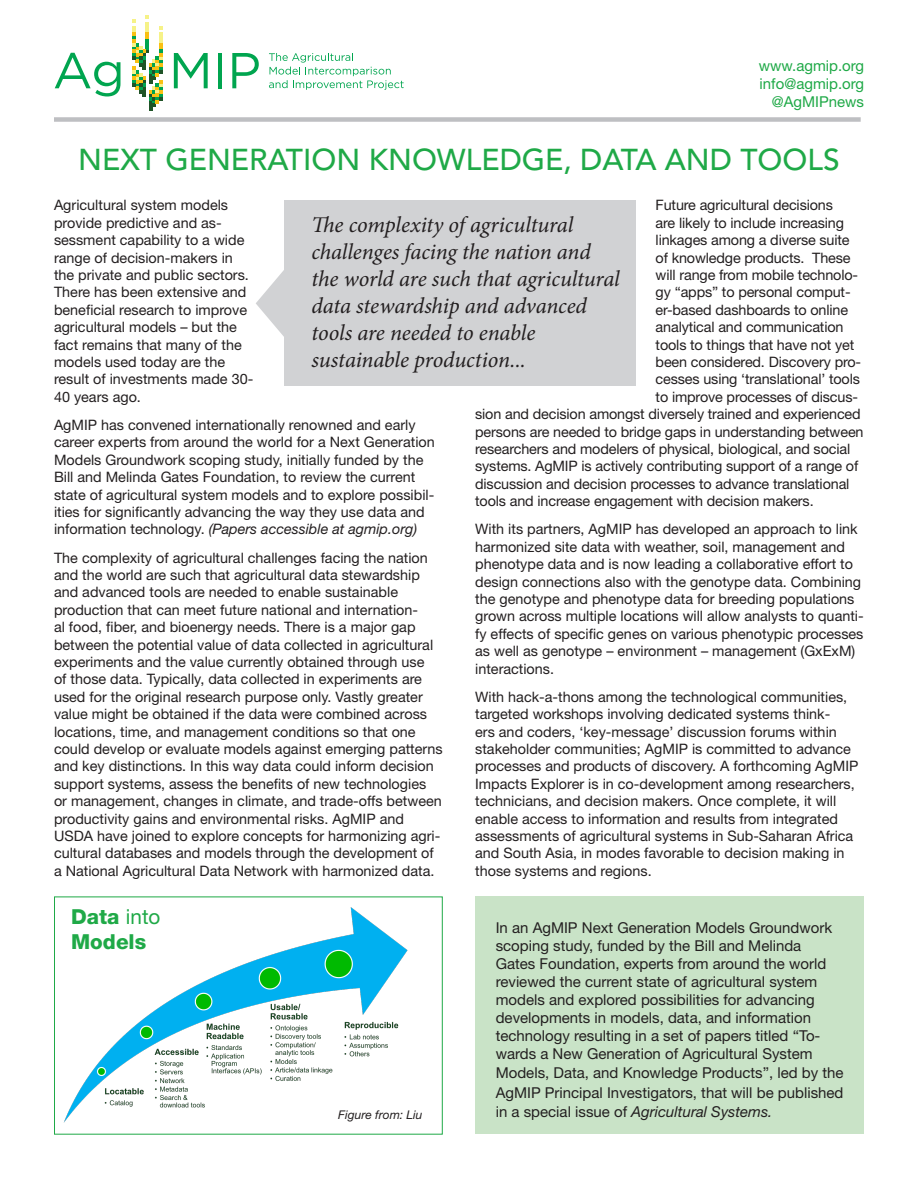
<style>
.page{position:relative;width:918px;height:1188px;background:#fff}
.page>*{position:absolute;margin:0;border:0;box-sizing:border-box;transform-origin:0 0}
.t1{font:500 30px "Avenir";color:#1fa947}
.t2{font:italic 22.5px/27px "Minion Pro";letter-spacing:-.01em;color:#231f20}
.t3{font:800 20.7px "Helvetica Neue LT Std";color:#1fa947}
.t4{font:15px/18px "Helvetica Neue LT Std";color:#231f20}
.t5{font:15px "Helvetica Neue LT Std";color:#1fa947}
.t6{font:14.4px/17.4px "Helvetica Neue LT Std";color:#231f20}
.t7{font:italic 12px "Helvetica Neue LT Std";color:#231f20}
.s1{font-style:italic}
.s2{font-weight:400}
</style>
<div class="page">
<svg style="left:55px;top:53px;width:65px;height:44px"></svg>
<svg style="left:174px;top:53px;width:34px;height:35px"></svg>
<hr style="left:218px;top:53px;width:4px;height:35px;background:#00a54f">
<svg style="left:232px;top:53px;width:27px;height:35px"></svg>
<svg style="left:269px;top:53px;width:134px;height:37px"></svg>
<svg style="left:132px;top:16px;width:31px;height:94px"></svg>
<div style="left:475px;top:896px;width:389px;height:238px;background:#c9e3c7"></div>
<div style="left:284px;top:200px;width:351px;height:186px;background:#d1d2d4"></div>
<svg style="left:256px;top:270px;width:28px;height:67px"></svg>
<div style="left:54px;top:117px;width:807px;height:5px;background:#bebfc2"></div>
<img style="left:64px;top:908px;width:344px;height:214px">
<div style="left:54px;top:896px;width:389px;height:239px;border:1px solid #1fa947"></div>
<div style="left:71px;top:910px;width:124px;height:74px;background:#fff"></div>
<p class="t5" style="left:759px;top:56px;width:107px">www.agmip.org</p>
<p class="t5" style="left:760px;top:74px;width:106px">info@agmip.org</p>
<p class="t5" style="left:772px;top:92px;width:94px">@AgMIPnews</p>
<p class="t1" style="left:78px;top:142px;width:763px">NEXT GENERATION KNOWLEDGE, DATA AND TOOLS</p>
<p class="t6" style="left:54px;top:196px;width:201px">Agricultural system models provide predictive and as&shy;sessment capability to a wide range of decision-makers in the private and public sectors.<br>There has been extensive and beneficial research to improve agricultural models – but the fact remains that many of the models used today are the result of investments made 30-<br>40 years ago.</p>
<p class="t6" style="left:54px;top:416px;width:382px">AgMIP has convened internationally renowned and early career experts from around the world for a Next Generation Models Groundwork scoping study, initially funded by the Bill and Melinda Gates Foundation, to review the current state of agricultural system models and to explore possibil&shy;ities for significantly advancing the way they use data and information technology. <span class="s1">(Papers accessible at agmip.org)</span></p>
<p class="t6" style="left:54px;top:549px;width:390px">The complexity of agricultural challenges facing the nation and the world are such that agricultural data stewardship and advanced tools are needed to enable sustainable production that can meet future national and internation-<br>al food, fiber, and bioenergy needs. There is a major gap between the potential value of data collected in agricultural experiments and the value currently obtained through use<br>of those data. Typically, data collected in experiments are used for the original research purpose only. Vastly greater value might be obtained if the data were combined across locations, time, and management conditions so that one could develop or evaluate models against emerging patterns and key distinctions. In this way data could inform decision support systems, assess the benefits of new technologies or management, changes in climate, and trade-offs between productivity gains and environmental risks. AgMIP and USDA have joined to explore concepts for harmonizing agri&shy;cultural databases and models through the development of a National Agricultural Data Network with harmonized data.</p>
<p class="t6" style="left:656px;top:196px;width:179px">Future agricultural decisions</p>
<p class="t6" style="left:656px;top:214px;width:190px">are likely to include increasing</p>
<p class="t6" style="left:656px;top:231px;width:195px">linkages among a diverse suite</p>
<p class="t6" style="left:656px;top:249px;width:196px">of knowledge products. These</p>
<p class="t6" style="left:656px;top:266px;width:204px">will range from mobile technolo-</p>
<p class="t6" style="left:656px;top:283px;width:196px">gy “apps” to personal comput-</p>
<p class="t6" style="left:656px;top:301px;width:194px">er-based dashboards to online</p>
<p class="t6" style="left:656px;top:318px;width:189px">analytical and communication</p>
<p class="t6" style="left:656px;top:336px;width:200px">tools to things that have not yet</p>
<p class="t6" style="left:656px;top:353px;width:207px">been considered. Discovery pro-</p>
<p class="t6" style="left:656px;top:370px;width:206px">cesses using ‘translational’ tools</p>
<p class="t6" style="left:656px;top:388px;width:204px">to improve processes of discus-</p>
<p class="t6" style="left:475px;top:405px;width:387px">sion and decision amongst diversely trained and experienced</p>
<p class="t6" style="left:475px;top:423px;width:390px">persons are needed to bridge gaps in understanding between</p>
<p class="t6" style="left:475px;top:440px;width:377px">researchers and modelers of physical, biological, and social</p>
<p class="t6" style="left:475px;top:457px;width:385px">systems. AgMIP is actively contributing support of a range of</p>
<p class="t6" style="left:475px;top:475px;width:376px">discussion and decision processes to advance translational</p>
<p class="t6" style="left:475px;top:492px;width:340px">tools and increase engagement with decision makers.</p>
<p class="t6" style="left:475px;top:520px;width:390px">With its partners, AgMIP has developed an approach to link harmonized site data with weather, soil, management and phenotype data and is now leading a collaborative effort to design connections also with the genotype data. Combining the genotype and phenotype data for breeding populations grown across multiple locations will allow analysts to quanti&shy;fy effects of specific genes on various phenotypic processes as well as genotype – environment – management (GxExM) interactions.</p>
<p class="t6" style="left:475px;top:688px;width:385px">With hack-a-thons among the technological communities, targeted workshops involving dedicated systems think-<br>ers and coders, ‘key-message’ discussion forums within stakeholder communities; AgMIP is committed to advance processes and products of discovery. A forthcoming AgMIP Impacts Explorer is in co-development among researchers, technicians, and decision makers. Once complete, it will enable access to information and results from integrated assessments of agricultural systems in Sub-Saharan Africa and South Asia, in modes favorable to decision making in those systems and regions.</p>
<p class="t2" style="left:312px;top:211px;width:310px">The complexity of agricultural challenges facing the nation and the world are such that agricultural data stewardship and advanced tools are needed to enable sustainable production...</p>
<p class="t3" style="left:71px;top:905px;width:91px">Data <span class="s2">into</span></p>
<p class="t3" style="left:71px;top:930px;width:77px">Models</p>
<p class="t7" style="left:338px;top:1108px;width:86px">Figure from: Liu</p>
<p class="t4" style="left:496px;top:918px;width:338px">In an AgMIP Next Generation Models Groundwork scoping study, funded by the Bill and Melinda Gates Foundation, experts from around the world reviewed the current state of agricultural system models and explored possibilities for advancing developments in models, data, and information technology resulting in a set of papers titled “To&shy;wards a New Generation of Agricultural System</p>
<p class="t4" style="left:496px;top:1063px;width:349px;line-height:19.5px;text-align:justify">Models, Data, and Knowledge Products”, led by the AgMIP Principal Investigators, that will be published in a special issue of <span class="s1">Agricultural Systems.</span></p>
</div>
